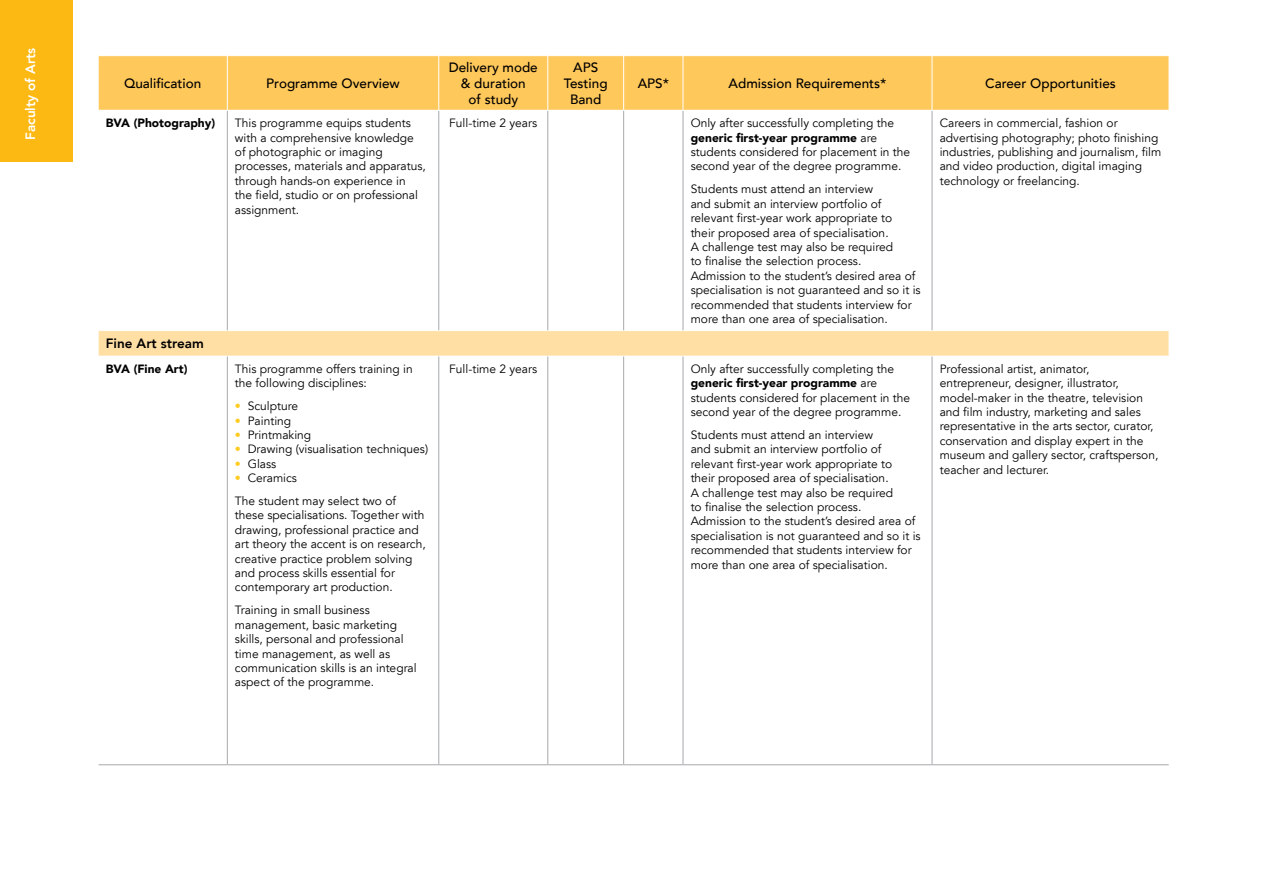
<style>
.page{position:relative;width:1263px;height:893px;background:#fff}
.page>*{position:absolute;margin:0;border:0;box-sizing:border-box;transform-origin:0 0}
.t1{font:500 13.5px/16.2px "Avenir LT";color:#000;text-align:center}
.t2{font:800 13.5px "Avenir LT";color:#fff}
.t3{font:800 13.5px "Avenir LT";color:#000}
.t4{font:12px/14.4px "Avenir LT";color:#000}
.t5{font:900 12px "Avenir LT";color:#000}
.s1{font-weight:900}
.s2{color:#ffcb1f}
</style>
<div class="page">
<div style="left:99px;top:56px;width:1070px;height:54px;background:#ffc85b"></div>
<hr style="left:227px;top:56px;width:1px;height:54px;background:#fff">
<hr style="left:438px;top:56px;width:1px;height:54px;background:#fff">
<hr style="left:547px;top:56px;width:1px;height:54px;background:#fff">
<hr style="left:623px;top:56px;width:1px;height:54px;background:#fff">
<hr style="left:683px;top:56px;width:1px;height:54px;background:#fff">
<hr style="left:932px;top:56px;width:1px;height:54px;background:#fff">
<div style="left:0;top:0;width:72px;height:162px;background:#fdb913"></div>
<div style="left:98px;top:331px;width:1071px;height:25px;background:#ffdfa4"></div>
<svg style="left:98px;top:331px;width:1px;height:25px"></svg>
<hr style="left:227px;top:111px;width:1px;height:219px;background:#a7a9ac">
<hr style="left:438px;top:111px;width:1px;height:219px;background:#a7a9ac">
<hr style="left:547px;top:111px;width:1px;height:219px;background:#a7a9ac">
<hr style="left:623px;top:111px;width:1px;height:219px;background:#a7a9ac">
<hr style="left:683px;top:111px;width:1px;height:219px;background:#a7a9ac">
<hr style="left:932px;top:111px;width:1px;height:219px;background:#a7a9ac">
<hr style="left:227px;top:356px;width:1px;height:408px;background:#a7a9ac">
<hr style="left:438px;top:356px;width:1px;height:408px;background:#a7a9ac">
<hr style="left:547px;top:356px;width:1px;height:408px;background:#a7a9ac">
<hr style="left:623px;top:356px;width:1px;height:408px;background:#a7a9ac">
<hr style="left:683px;top:356px;width:1px;height:408px;background:#a7a9ac">
<hr style="left:932px;top:356px;width:1px;height:408px;background:#a7a9ac">
<hr style="left:99px;top:764px;width:128px;height:1px;background:#a7a9ac">
<hr style="left:227px;top:764px;width:212px;height:1px;background:#a7a9ac">
<hr style="left:439px;top:764px;width:109px;height:1px;background:#a7a9ac">
<hr style="left:548px;top:764px;width:76px;height:1px;background:#a7a9ac">
<hr style="left:624px;top:764px;width:59px;height:1px;background:#a7a9ac">
<hr style="left:683px;top:764px;width:249px;height:1px;background:#a7a9ac">
<hr style="left:932px;top:764px;width:237px;height:1px;background:#a7a9ac">
<p class="t2" style="left:23px;top:140px;width:94px;rotate:-90deg">Faculty of Arts</p>
<p class="t1" style="left:124px;top:76px;width:79px">Qualification</p>
<p class="t1" style="left:266px;top:76px;width:135px">Programme Overview</p>
<p class="t1" style="left:449px;top:59px;width:91px">Delivery mode &amp; duration<br>of study</p>
<p class="t1" style="left:564px;top:59px;width:45px">APS<br>Testing<br>Band</p>
<p class="t1" style="left:638px;top:76px;width:33px">APS*</p>
<p class="t1" style="left:729px;top:76px;width:159px">Admission Requirements*</p>
<p class="t1" style="left:985px;top:76px;width:132px">Career Opportunities</p>
<p class="t5" style="left:106px;top:116px;width:111px">BVA (Photography)</p>
<p class="t4" style="left:235px;top:116px;width:192px">This programme equips students with a comprehensive knowledge of photographic or imaging processes, materials and apparatus, through hands-on experience in the field, studio or on professional assignment.</p>
<p class="t4" style="left:449px;top:116px;width:89px">Full-time 2 years</p>
<p class="t4" style="left:691px;top:116px;width:221px">Only after successfully completing the <span class="s1">generic first-year programme</span> are students considered for placement in the second year of the degree programme.</p>
<p class="t4" style="left:691px;top:182px;width:231px">Students must attend an interview<br>and submit an interview portfolio of relevant first-year work appropriate to<br>their proposed area of specialisation.<br>A challenge test may also be required<br>to finalise the selection process.<br>Admission to the student’s desired area of specialisation is not guaranteed and so it is recommended that students interview for more than one area of specialisation.</p>
<p class="t3" style="left:106px;top:336px;width:99px">Fine Art stream</p>
<p class="t5" style="left:106px;top:361px;width:83px">BVA (Fine Art)</p>
<p class="t4" style="left:235px;top:362px;width:179px">This programme offers training in the following disciplines:</p>
<p class="t4" style="left:235px;top:399px;width:65px"><span class="s2">•</span> Sculpture</p>
<p class="t4" style="left:235px;top:414px;width:58px"><span class="s2">•</span> Painting</p>
<p class="t4" style="left:235px;top:428px;width:78px"><span class="s2">•</span> Printmaking</p>
<p class="t4" style="left:235px;top:442px;width:195px"><span class="s2">•</span> Drawing (visualisation techniques)</p>
<p class="t4" style="left:235px;top:457px;width:43px"><span class="s2">•</span> Glass</p>
<p class="t4" style="left:235px;top:467px;width:163px;line-height:23px"><span class="s2">•</span> Ceramics<br>The student may select two of</p>
<p class="t4" style="left:235px;top:508px;width:192px">these specialisations. Together with drawing, professional practice and art theory the accent is on research, creative practice problem solving and process skills essential for contemporary art production.</p>
<p class="t4" style="left:235px;top:603px;width:183px">Training in small business management, basic marketing skills, personal and professional time management, as well as communication skills is an integral aspect of the programme.</p>
<p class="t4" style="left:449px;top:362px;width:89px">Full-time 2 years</p>
<p class="t4" style="left:691px;top:362px;width:221px">Only after successfully completing the <span class="s1">generic first-year programme</span> are students considered for placement in the second year of the degree programme.</p>
<p class="t4" style="left:691px;top:428px;width:231px">Students must attend an interview<br>and submit an interview portfolio of relevant first-year work appropriate to<br>their proposed area of specialisation.<br>A challenge test may also be required<br>to finalise the selection process.<br>Admission to the student’s desired area of specialisation is not guaranteed and so it is recommended that students interview for more than one area of specialisation.</p>
<p class="t4" style="left:940px;top:116px;width:223px">Careers in commercial, fashion or advertising photography; photo finishing industries, publishing and journalism, film and video production, digital imaging technology or freelancing.</p>
<p class="t4" style="left:940px;top:362px;width:220px">Professional artist, animator, entrepreneur, designer, illustrator, model-maker in the theatre, television and film industry, marketing and sales representative in the arts sector, curator, conservation and display expert in the museum and gallery sector, craftsperson, teacher and lecturer.</p>
</div>
